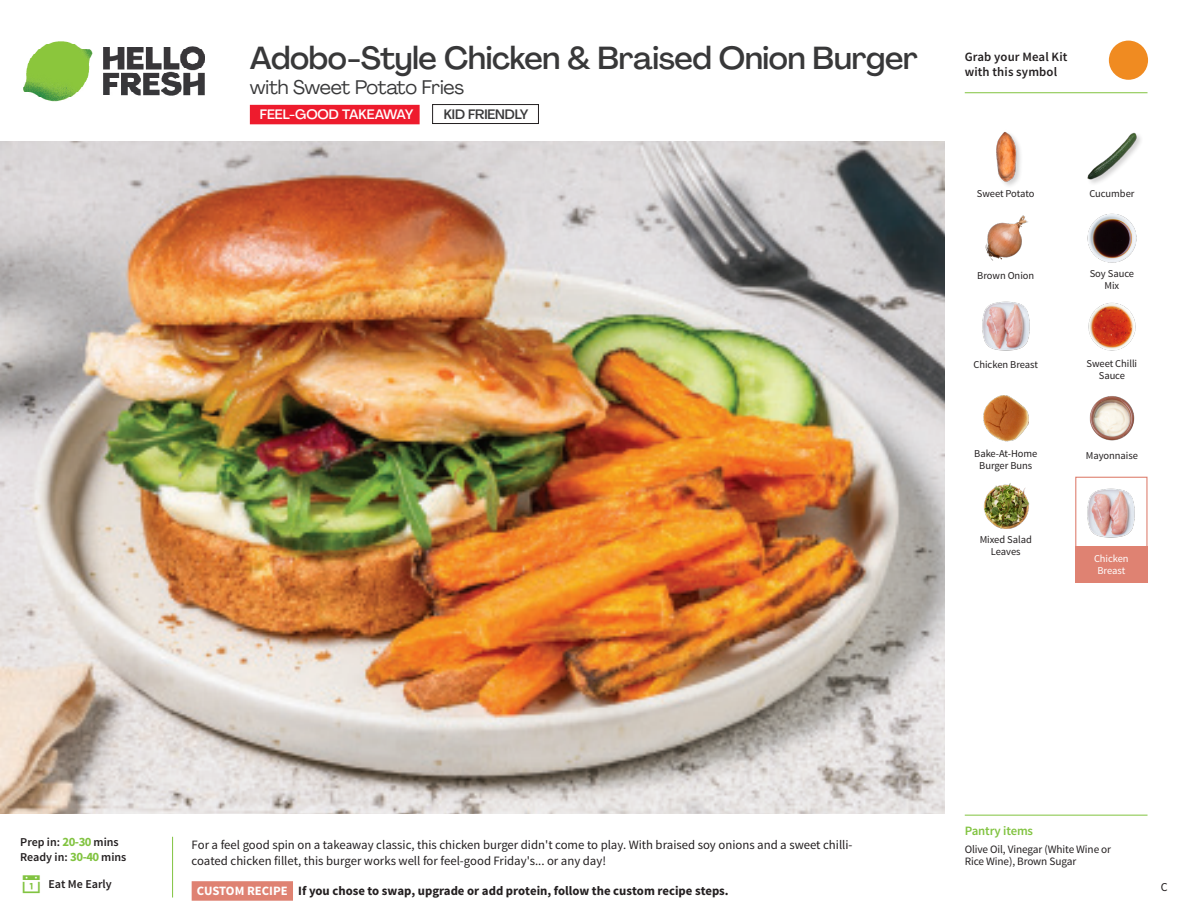
<style>
.page{position:relative;width:1188px;height:918px;background:#fff}
.page>*{position:absolute;margin:0;border:0;box-sizing:border-box;transform-origin:0 0}
._15_Titel_UK{font:500 31.5px "Agrandir";letter-spacing:-.01em;color:#383839}
._15_Titel_UK-2{font:19.5px "Agrandir";letter-spacing:-.01em;color:#383839}
.t1{font:500 13.5px "Agrandir";color:#fff}
.t2{font:500 13.5px "Agrandir";letter-spacing:-.01em;color:#383839}
.Step_6_Text_AU{font:12.75px/16.5px "Source Sans Pro";color:#231f20}
.Step_6_Text_AU-2{font:700 12.75px "Source Sans Pro";color:#231f20}
.t3{font:600 12.75px/15px "Source Sans Pro";letter-spacing:.01em;color:#231f20}
._04_Headers_Front{font:600 12.75px "Source Sans Pro";letter-spacing:-.01em;color:#81c340}
._04_Intro{font:600 12px "Source Sans Pro";color:#231f20}
.t4{font:12px "Source Sans Pro";color:#231f20}
._05_Pantry{font:11.25px/12px "Source Sans Pro";letter-spacing:-.01em;color:#231f20}
._18_FRONT_ingredients{font:10.5px/12px "Source Sans Pro";letter-spacing:-.005em;color:#231f20;text-align:center}
._18_FRONT_ingredients-2{font:10.5px/12px "Source Sans Pro";letter-spacing:-.005em;color:#fff;text-align:center}
.s1{font-weight:700;font-size:12.75px;color:#81c340}
.s2{color:#fff}
</style>
<div class="page">
<img style="left:23px;top:41px;width:182px;height:61px">
<svg style="left:172px;top:836px;width:121px;height:65px"></svg>
<img style="left:0;top:142px;width:945px;height:672px">
<img style="left:1088px;top:302px;width:48px;height:49px">
<img style="left:1089px;top:396px;width:46px;height:45px">
<img style="left:983px;top:395px;width:46px;height:47px">
<img style="left:983px;top:483px;width:47px;height:46px">
<img style="left:982px;top:301px;width:48px;height:50px">
<img style="left:985px;top:215px;width:43px;height:46px">
<img style="left:1087px;top:213px;width:50px;height:50px">
<img style="left:996px;top:132px;width:25px;height:53px">
<img style="left:1087px;top:132px;width:54px;height:52px">
<div style="left:1075px;top:477px;width:73px;height:72px;border:1px solid #df8272"></div>
<div style="left:1075px;top:547px;width:73px;height:36px;background:#df8272"></div>
<img style="left:1087px;top:488px;width:48px;height:50px">
<svg style="left:1091px;top:40px;width:58px;height:54px"></svg>
<hr style="left:965px;top:815px;width:183px;height:1px;background:#81c340">
<hr style="left:965px;top:92px;width:183px;height:1px;background:#81c340">
<div style="left:250px;top:105px;width:170px;height:19px;background:#ee1b2d"></div>
<div style="left:432px;top:104px;width:107px;height:20px;border:1px solid #231f20"></div>
<p class="_15_Titel_UK" style="left:250px;top:39px;width:670px">Adobo-Style Chicken &amp; Braised Onion Burger</p>
<p class="_15_Titel_UK-2" style="left:250px;top:75px;width:216px">with Sweet Potato Fries</p>
<p class="t1" style="left:260px;top:106px;width:155px">FEEL-GOOD TAKEAWAY</p>
<p class="t2" style="left:444px;top:106px;width:86px">KID FRIENDLY</p>
<p class="t3" style="left:965px;top:50px;width:104px">Grab your Meal Kit with this symbol</p>
<p class="_18_FRONT_ingredients" style="left:977px;top:188px;width:59px">Sweet Potato</p>
<p class="_18_FRONT_ingredients" style="left:1089px;top:188px;width:47px">Cucumber</p>
<p class="_18_FRONT_ingredients" style="left:977px;top:270px;width:58px">Brown Onion</p>
<p class="_18_FRONT_ingredients" style="left:1090px;top:267px;width:46px">Soy Sauce<br>Mix</p>
<p class="_18_FRONT_ingredients" style="left:974px;top:358px;width:66px">Chicken Breast</p>
<p class="_18_FRONT_ingredients" style="left:1087px;top:357px;width:52px">Sweet Chilli<br>Sauce</p>
<p class="_18_FRONT_ingredients" style="left:974px;top:447px;width:65px">Bake-At-Home<br>Burger Buns</p>
<p class="_18_FRONT_ingredients" style="left:1086px;top:450px;width:54px">Mayonnaise</p>
<p class="_18_FRONT_ingredients" style="left:980px;top:534px;width:54px">Mixed Salad<br>Leaves</p>
<p class="_18_FRONT_ingredients-2" style="left:1094px;top:553px;width:36px">Chicken<br>Breast</p>
<p class="_04_Intro" style="left:20px;top:835px;width:100px">Prep in: <span class="s1">20-30</span> mins</p>
<p class="_04_Intro" style="left:20px;top:850px;width:108px">Ready in: <span class="s1">30-40</span> mins</p>
<p class="_04_Intro" style="left:48px;top:876px;width:65px">Eat Me Early</p>
<p class="Step_6_Text_AU" style="left:192px;top:837px;width:662px">For a feel good spin on a takeaway classic, this chicken burger didn't come to play. With braised soy onions and a sweet chilli&shy;coated chicken fillet, this burger works well for feel-good Friday's... or any day!</p>
<p class="Step_6_Text_AU-2" style="left:197px;top:882px;width:533px"><span class="s2">CUSTOM RECIPE</span> If you chose to swap, upgrade or add protein, follow the custom recipe steps.</p>
<p class="_04_Headers_Front" style="left:965px;top:822px;width:70px">Pantry items</p>
<p class="_05_Pantry" style="left:965px;top:844px;width:148px">Olive Oil, Vinegar (White Wine or<br>Rice Wine), Brown Sugar</p>
<p class="t4" style="left:1161px;top:879px;width:8px">C</p>
</div>
